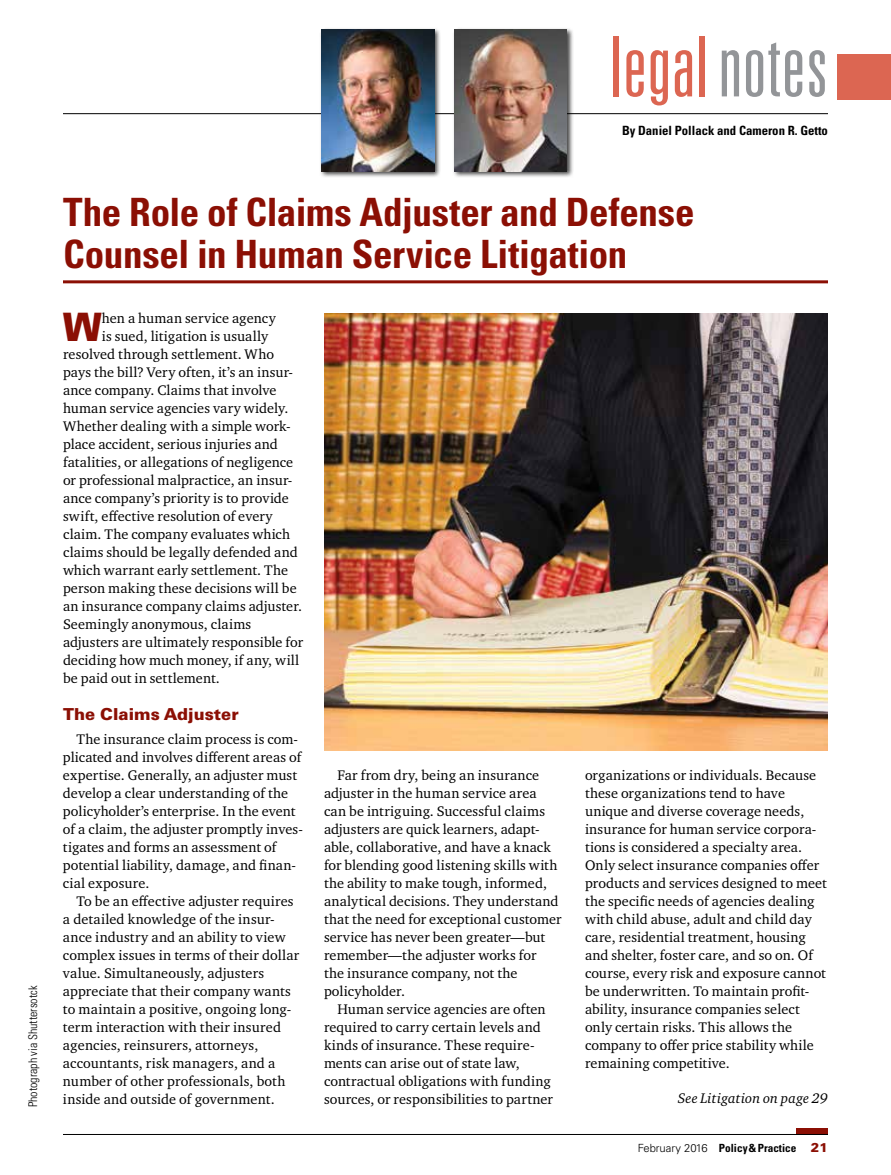
<style>
.page{position:relative;width:891px;height:1175px;background:#fff}
.page>*{position:absolute;margin:0;border:0;box-sizing:border-box;transform-origin:0 0}
.t1{font:300 ultra-condensed 84px "Univers LT Std";letter-spacing:.01em;color:#dc6652}
.t2{font:900 39.15px "Univers LT Std";color:#8b0f04}
.t3{font:700 condensed 39px/42px "Univers LT Std";letter-spacing:-.01em;color:#8b0f04}
.t4{font:900 16.5px "Univers LT Std";color:#8b0f04}
.t5{font:14.25px/18px "Charter ITC Pro";letter-spacing:.005em;color:#000}
.t6{font:italic 14.25px "Charter ITC Pro";letter-spacing:.005em;color:#000}
.t7{font:700 condensed 12.75px "Univers LT Std";color:#000}
.t8{font:300 condensed 12px "Univers LT Std";color:#000}
.t9{font:700 condensed 11.25px "Univers LT Std";color:#000}
.s1{color:#939598}
.s2{font-weight:300;font-stretch:normal}
.s3{font-weight:900;font-stretch:normal;font-size:12.75px;color:#8b0f04}
</style>
<div class="page">
<div style="left:796px;top:1128px;width:32px;height:6px;background:#8b0f04"></div>
<hr style="left:63px;top:1134px;width:765px;height:1px;background:#000">
<hr style="left:63px;top:113px;width:765px;height:1px;background:#000">
<div style="left:837px;top:54px;width:54px;height:45px;background:#dc6652"></div>
<hr style="left:63px;top:280px;width:765px;height:3px;background:#8b0f04">
<img style="left:324px;top:313px;width:504px;height:437px">
<div style="left:452px;top:27px;width:122px;height:151px;background:#000;opacity:.75"></div>
<img style="left:454px;top:29px;width:113px;height:142px">
<div style="left:319px;top:27px;width:122px;height:151px;background:#000;opacity:.75"></div>
<img style="left:322px;top:29px;width:112px;height:142px">
<p class="t1" style="left:610px;top:23px;width:219px">legal<span class="s1">notes</span></p>
<p class="t7" style="left:622px;top:122px;width:207px">By Daniel Pollack and Cameron R. Getto</p>
<p class="t8" style="left:26px;top:1107px;width:123px;rotate:-90deg">Photograph via Shuttersotck</p>
<p class="t3" style="left:63px;top:191px;width:633px">The Role of Claims Adjuster and Defense<br>Counsel in Human Service Litigation</p>
<p class="t2" style="left:63px;top:302px;width:41px">W</p>
<p class="t5" style="left:102px;top:309px;width:175px">hen a human service agency</p>
<p class="t5" style="left:102px;top:327px;width:168px">is sued, litigation is usually</p>
<p class="t5" style="left:63px;top:345px;width:213px">resolved through settlement. Who</p>
<p class="t5" style="left:63px;top:363px;width:232px">pays the bill? Very often, it’s an insur-</p>
<p class="t5" style="left:63px;top:381px;width:215px">ance company. Claims that involve</p>
<p class="t5" style="left:63px;top:399px;width:227px">human service agencies vary widely.</p>
<p class="t5" style="left:63px;top:417px;width:229px">Whether dealing with a simple work-</p>
<p class="t5" style="left:63px;top:435px;width:216px">place accident, serious injuries and</p>
<p class="t5" style="left:63px;top:453px;width:232px">fatalities, or allegations of negligence</p>
<p class="t5" style="left:63px;top:471px;width:231px">or professional malpractice, an insur-</p>
<p class="t5" style="left:63px;top:489px;width:227px">ance company’s priority is to provide</p>
<p class="t5" style="left:63px;top:507px;width:211px">swift, effective resolution of every</p>
<p class="t5" style="left:63px;top:525px;width:229px">claim. The company evaluates which</p>
<p class="t5" style="left:63px;top:543px;width:236px">claims should be legally defended and</p>
<p class="t5" style="left:63px;top:561px;width:227px">which warrant early settlement. The</p>
<p class="t5" style="left:63px;top:579px;width:235px">person making these decisions will be</p>
<p class="t5" style="left:63px;top:597px;width:241px">an insurance company claims adjuster.</p>
<p class="t5" style="left:63px;top:615px;width:190px">Seemingly anonymous, claims</p>
<p class="t5" style="left:63px;top:633px;width:242px">adjusters are ultimately responsible for</p>
<p class="t5" style="left:63px;top:651px;width:238px">deciding how much money, if any, will</p>
<p class="t5" style="left:63px;top:669px;width:158px">be paid out in settlement.</p>
<p class="t4" style="left:63px;top:704px;width:177px">The Claims Adjuster</p>
<p class="t5" style="left:76px;top:729px;width:223px">The insurance claim process is com-</p>
<p class="t5" style="left:63px;top:747px;width:240px">plicated and involves different areas of</p>
<p class="t5" style="left:63px;top:765px;width:236px">expertise. Generally, an adjuster must</p>
<p class="t5" style="left:63px;top:783px;width:227px">develop a clear understanding of the</p>
<p class="t5" style="left:63px;top:801px;width:234px">policyholder’s enterprise. In the event</p>
<p class="t5" style="left:63px;top:819px;width:241px">of a claim, the adjuster promptly inves-</p>
<p class="t5" style="left:63px;top:837px;width:215px">tigates and forms an assessment of</p>
<p class="t5" style="left:63px;top:855px;width:235px">potential liability, damage, and finan-</p>
<p class="t5" style="left:63px;top:873px;width:88px">cial exposure.</p>
<p class="t5" style="left:76px;top:891px;width:219px">To be an effective adjuster requires</p>
<p class="t5" style="left:63px;top:909px;width:213px">a detailed knowledge of the insur-</p>
<p class="t5" style="left:63px;top:927px;width:224px">ance industry and an ability to view</p>
<p class="t5" style="left:63px;top:945px;width:238px">complex issues in terms of their dollar</p>
<p class="t5" style="left:63px;top:963px;width:203px">value. Simultaneously, adjusters</p>
<p class="t5" style="left:63px;top:981px;width:230px">appreciate that their company wants</p>
<p class="t5" style="left:63px;top:999px;width:230px">to maintain a positive, ongoing long-</p>
<p class="t5" style="left:63px;top:1017px;width:220px">term interaction with their insured</p>
<p class="t5" style="left:63px;top:1035px;width:197px">agencies, reinsurers, attorneys,</p>
<p class="t5" style="left:63px;top:1053px;width:214px">accountants, risk managers, and a</p>
<p class="t5" style="left:63px;top:1071px;width:224px">number of other professionals, both</p>
<p class="t5" style="left:63px;top:1089px;width:213px">inside and outside of government.</p>
<p class="t5" style="left:338px;top:766px;width:203px">Far from dry, being an insurance</p>
<p class="t5" style="left:324px;top:784px;width:214px">adjuster in the human service area</p>
<p class="t5" style="left:324px;top:802px;width:223px">can be intriguing. Successful claims</p>
<p class="t5" style="left:324px;top:820px;width:217px">adjusters are quick learners, adapt-</p>
<p class="t5" style="left:324px;top:838px;width:228px">able, collaborative, and have a knack</p>
<p class="t5" style="left:324px;top:856px;width:235px">for blending good listening skills with</p>
<p class="t5" style="left:324px;top:874px;width:225px">the ability to make tough, informed,</p>
<p class="t5" style="left:324px;top:892px;width:236px">analytical decisions. They understand</p>
<p class="t5" style="left:324px;top:910px;width:239px">that the need for exceptional customer</p>
<p class="t5" style="left:324px;top:928px;width:223px">service has never been greater—but</p>
<p class="t5" style="left:324px;top:946px;width:214px">remember—the adjuster works for</p>
<p class="t5" style="left:324px;top:964px;width:195px">the insurance company, not the</p>
<p class="t5" style="left:324px;top:982px;width:82px">policyholder.</p>
<p class="t5" style="left:338px;top:1000px;width:210px">Human service agencies are often</p>
<p class="t5" style="left:324px;top:1018px;width:218px">required to carry certain levels and</p>
<p class="t5" style="left:324px;top:1036px;width:212px">kinds of insurance. These require-</p>
<p class="t5" style="left:324px;top:1054px;width:197px">ments can arise out of state law,</p>
<p class="t5" style="left:324px;top:1072px;width:228px">contractual obligations with funding</p>
<p class="t5" style="left:324px;top:1090px;width:231px">sources, or responsibilities to partner</p>
<p class="t5" style="left:585px;top:766px;width:243px">organizations or individuals. Because these organizations tend to have unique and diverse coverage needs, insurance for human service corpora&shy;tions is considered a specialty area.<br>Only select insurance companies offer products and services designed to meet the specific needs of agencies dealing with child abuse, adult and child day care, residential treatment, housing and shelter, foster care, and so on. Of course, every risk and exposure cannot be underwritten. To maintain profit&shy;ability, insurance companies select only certain risks. This allows the company to offer price stability while remaining competitive.</p>
<p class="t6" style="left:678px;top:1089px;width:152px">See Litigation on page 29</p>
<p class="t9" style="left:638px;top:1141px;width:192px"><span class="s2">February 2016</span> Policy &amp; Practice <span class="s3">21</span></p>
</div>
